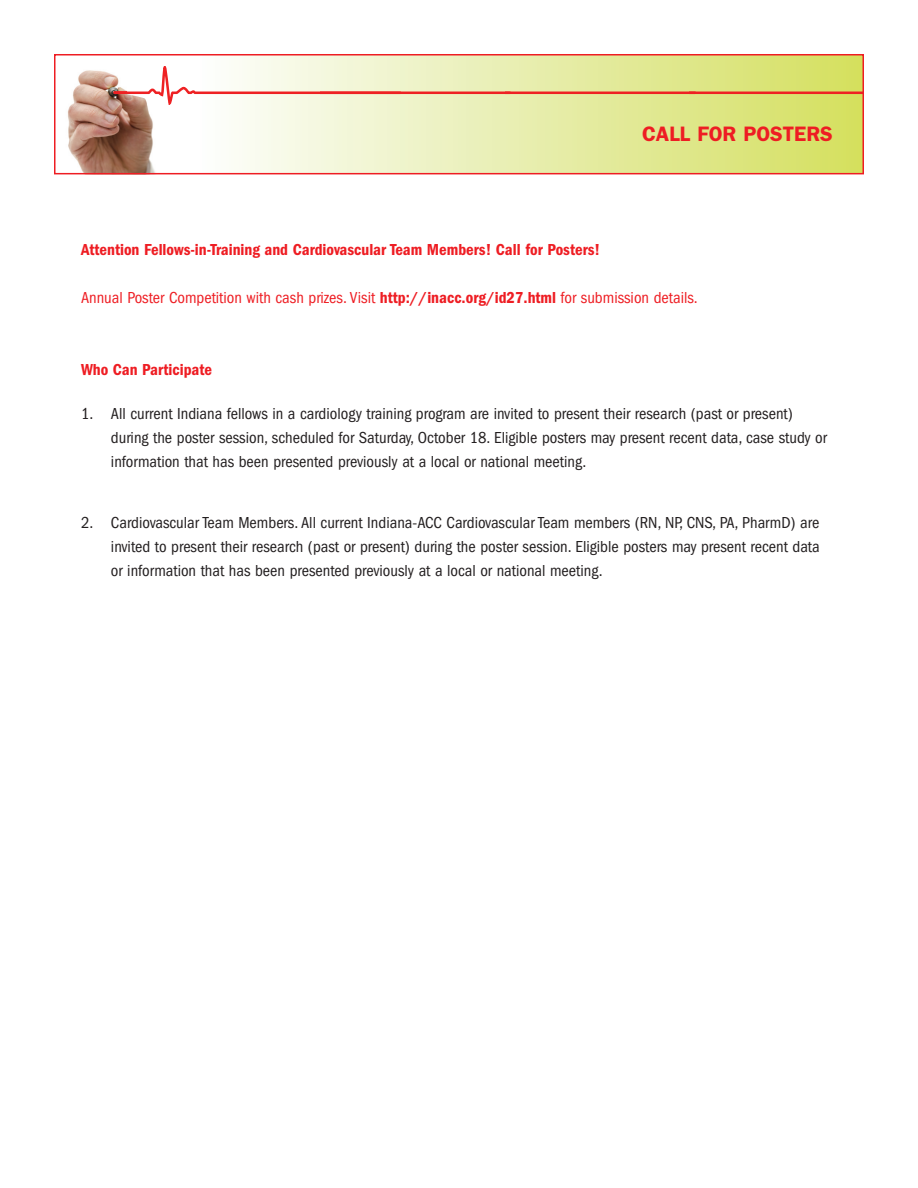
<style>
.page{position:relative;width:918px;height:1188px;background:#fff}
.page>*{position:absolute;margin:0;border:0;box-sizing:border-box;transform-origin:0 0}
.t1{font:600 21px "Franklin Gothic";color:#ee1d23}
.t2{font:condensed 16.5px/24px "Franklin Gothic";color:#231f20}
.t3{font:condensed 16.5px "Franklin Gothic";color:#ee1d23}
.t4{font:600 condensed 16.5px "Franklin Gothic";color:#ee1d23}
.s1{font-weight:600}
</style>
<div class="page">
<svg style="left:67px;top:57px;width:794px;height:114px"></svg>
<div style="left:54px;top:54px;width:810px;height:120px;border:2px solid #ee1d23"></div>
<p class="t1" style="left:642px;top:122px;width:192px">CALL FOR POSTERS</p>
<p class="t4" style="left:81px;top:240px;width:521px">Attention Fellows-in-Training and Cardiovascular Team Members! Call for Posters!</p>
<p class="t3" style="left:81px;top:289px;width:618px">Annual Poster Competition with cash prizes. Visit <span class="s1">http://inacc.org/id27.html</span> for submission details.</p>
<p class="t4" style="left:81px;top:360px;width:133px">Who Can Participate</p>
<p class="t2" style="left:111px;top:402px;width:718px;text-indent:-30px">1. All current Indiana fellows in a cardiology training program are invited to present their research (past or present) during the poster session, scheduled for Saturday, October 18. Eligible posters may present recent data, case study or information that has been presented previously at a local or national meeting.</p>
<p class="t2" style="left:111px;top:511px;width:710px;text-align:justify;text-indent:-30px">2. Cardiovascular Team Members. All current Indiana-ACC Cardiovascular Team members (RN, NP, CNS, PA, PharmD) are invited to present their research (past or present) during the poster session. Eligible posters may present recent data or information that has been presented previously at a local or national meeting.</p>
</div>
